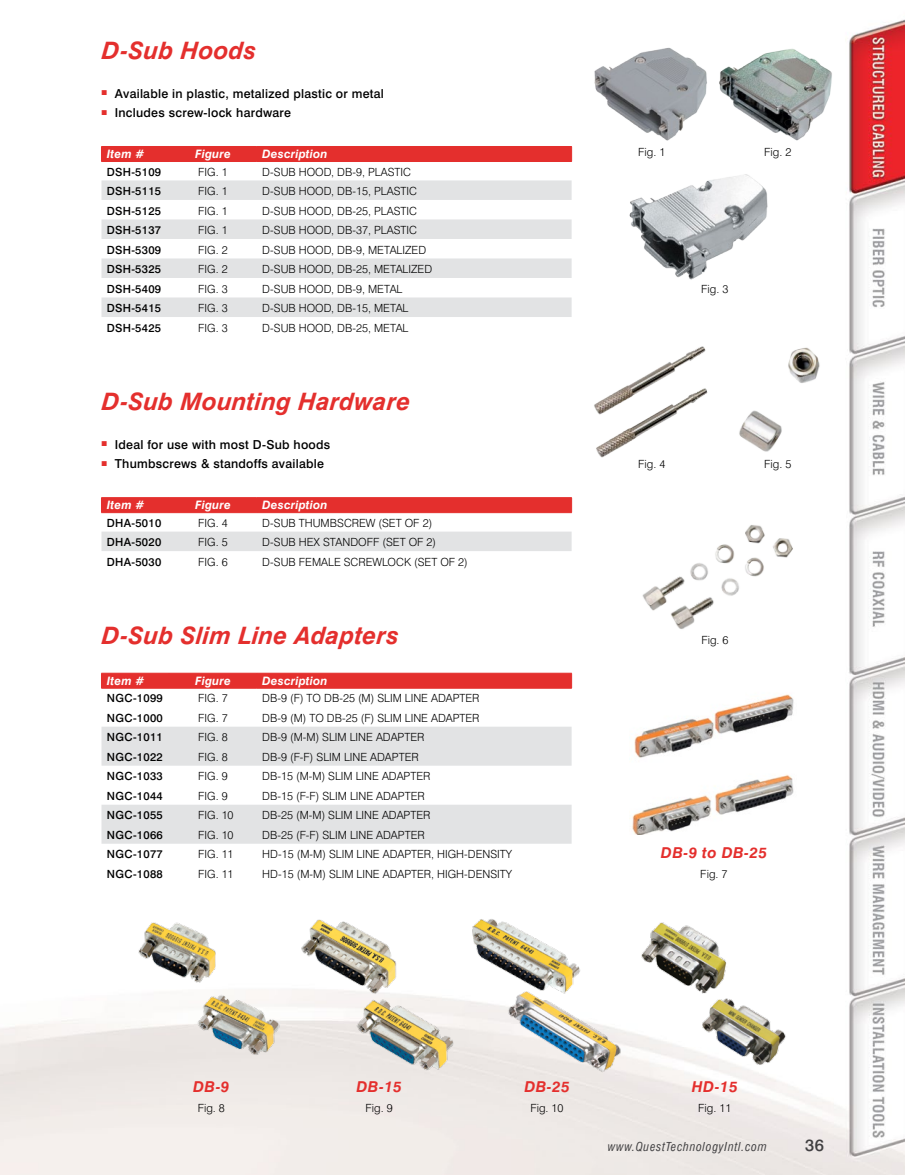
<style>
.page{position:relative;width:905px;height:1175px;background:#fff}
.page>*{position:absolute;margin:0;border:0;box-sizing:border-box;transform-origin:0 0}
.t1{font:italic 700 24px "Swiss 721 BT";color:#e42f2d}
.t2{font:500 16.5px "Swiss 721 BT";color:#414042}
.t3{font:italic 700 15px "Swiss 721 BT";letter-spacing:.025em;color:#e42f2d}
.t4{font:500 12.3px "Swiss 721 BT";letter-spacing:.02em;color:#000}
.t5{font:italic condensed 12px "Swiss 721 BT";letter-spacing:.06em;color:#414042}
.t6{font:italic 700 11.7px "Swiss 721 BT";letter-spacing:.015em;color:#fff}
.t7{font:300 11.25px "Swiss 721 BT";color:#000}
.t8{font:500 11.25px "Swiss 721 BT";letter-spacing:.025em;color:#000}
</style>
<div class="page">
<img style="left:0;top:19px;width:904px;height:1155px">
<svg style="left:101px;top:180px;width:470px;height:137px;fill:#e2e3e4"></svg>
<div style="left:101px;top:146px;width:471px;height:15px;background:#e42f2d"></div>
<hr style="left:101px;top:161px;width:68px;height:1px;background:#e42f2d">
<hr style="left:169px;top:161px;width:88px;height:1px;background:#e42f2d">
<hr style="left:257px;top:161px;width:315px;height:1px;background:#e42f2d">
<svg style="left:101px;top:726px;width:470px;height:117px;fill:#e2e3e4"></svg>
<div style="left:101px;top:673px;width:471px;height:15px;background:#e42f2d"></div>
<hr style="left:101px;top:688px;width:68px;height:1px;background:#e42f2d">
<hr style="left:169px;top:688px;width:88px;height:1px;background:#e42f2d">
<hr style="left:257px;top:688px;width:315px;height:1px;background:#e42f2d">
<div style="left:101px;top:531px;width:470px;height:20px;background:#e2e3e4"></div>
<div style="left:101px;top:497px;width:471px;height:15px;background:#e42f2d"></div>
<hr style="left:101px;top:512px;width:68px;height:1px;background:#e42f2d">
<hr style="left:169px;top:512px;width:88px;height:1px;background:#e42f2d">
<hr style="left:257px;top:512px;width:315px;height:1px;background:#e42f2d">
<img style="left:630px;top:681px;width:166px;height:153px">
<img style="left:588px;top:40px;width:126px;height:106px">
<img style="left:580px;top:336px;width:139px;height:129px">
<img style="left:703px;top:315px;width:145px;height:144px">
<img style="left:629px;top:490px;width:178px;height:150px">
<img style="left:714px;top:40px;width:126px;height:109px">
<img style="left:622px;top:168px;width:156px;height:118px">
<img style="left:301px;top:917px;width:154px;height:155px">
<img style="left:468px;top:917px;width:155px;height:155px">
<img style="left:636px;top:917px;width:155px;height:155px">
<img style="left:133px;top:917px;width:155px;height:155px">
<h1 class="t1" style="left:101px;top:35px;width:159px">D-Sub Hoods</h1>
<p class="t4" style="left:101px;top:86px;width:284px"><sup>■</sup> Available in plastic, metalized plastic or metal</p>
<p class="t4" style="left:101px;top:105px;width:191px"><sup>■</sup> Includes screw-lock hardware</p>
<p class="t6" style="left:107px;top:146px;width:39px">Item #</p>
<p class="t6" style="left:195px;top:146px;width:37px">Figure</p>
<p class="t6" style="left:262px;top:146px;width:67px">Description</p>
<p class="t8" style="left:107px;top:165px;width:56px">DSH-5109</p>
<p class="t7" style="left:198px;top:165px;width:31px">FIG. 1</p>
<p class="t7" style="left:262px;top:165px;width:150px">D-SUB HOOD, DB-9, PLASTIC</p>
<p class="t8" style="left:107px;top:184px;width:56px">DSH-5115</p>
<p class="t7" style="left:198px;top:184px;width:31px">FIG. 1</p>
<p class="t7" style="left:262px;top:184px;width:156px">D-SUB HOOD, DB-15, PLASTIC</p>
<p class="t8" style="left:107px;top:204px;width:56px">DSH-5125</p>
<p class="t7" style="left:198px;top:204px;width:31px">FIG. 1</p>
<p class="t7" style="left:262px;top:204px;width:156px">D-SUB HOOD, DB-25, PLASTIC</p>
<p class="t8" style="left:107px;top:223px;width:56px">DSH-5137</p>
<p class="t7" style="left:198px;top:223px;width:31px">FIG. 1</p>
<p class="t7" style="left:262px;top:223px;width:156px">D-SUB HOOD, DB-37, PLASTIC</p>
<p class="t8" style="left:107px;top:243px;width:56px">DSH-5309</p>
<p class="t7" style="left:198px;top:243px;width:31px">FIG. 2</p>
<p class="t7" style="left:262px;top:243px;width:165px">D-SUB HOOD, DB-9, METALIZED</p>
<p class="t8" style="left:107px;top:262px;width:56px">DSH-5325</p>
<p class="t7" style="left:198px;top:262px;width:31px">FIG. 2</p>
<p class="t7" style="left:262px;top:262px;width:171px">D-SUB HOOD, DB-25, METALIZED</p>
<p class="t8" style="left:107px;top:282px;width:56px">DSH-5409</p>
<p class="t7" style="left:198px;top:282px;width:31px">FIG. 3</p>
<p class="t7" style="left:262px;top:282px;width:142px">D-SUB HOOD, DB-9, METAL</p>
<p class="t8" style="left:107px;top:301px;width:56px">DSH-5415</p>
<p class="t7" style="left:198px;top:301px;width:31px">FIG. 3</p>
<p class="t7" style="left:262px;top:301px;width:148px">D-SUB HOOD, DB-15, METAL</p>
<p class="t8" style="left:107px;top:321px;width:56px">DSH-5425</p>
<p class="t7" style="left:198px;top:321px;width:31px">FIG. 3</p>
<p class="t7" style="left:262px;top:321px;width:148px">D-SUB HOOD, DB-25, METAL</p>
<h1 class="t1" style="left:101px;top:386px;width:313px">D-Sub Mounting Hardware</h1>
<p class="t4" style="left:101px;top:437px;width:230px"><sup>■</sup> Ideal for use with most D-Sub hoods</p>
<p class="t4" style="left:101px;top:456px;width:224px"><sup>■</sup> Thumbscrews &amp; standoffs available</p>
<p class="t6" style="left:107px;top:497px;width:39px">Item #</p>
<p class="t6" style="left:195px;top:497px;width:37px">Figure</p>
<p class="t6" style="left:262px;top:497px;width:67px">Description</p>
<p class="t8" style="left:107px;top:516px;width:56px">DHA-5010</p>
<p class="t7" style="left:198px;top:516px;width:31px">FIG. 4</p>
<p class="t7" style="left:262px;top:516px;width:171px">D-SUB THUMBSCREW (SET OF 2)</p>
<p class="t8" style="left:107px;top:535px;width:56px">DHA-5020</p>
<p class="t7" style="left:198px;top:535px;width:31px">FIG. 5</p>
<p class="t7" style="left:262px;top:535px;width:175px">D-SUB HEX STANDOFF (SET OF 2)</p>
<p class="t8" style="left:107px;top:555px;width:56px">DHA-5030</p>
<p class="t7" style="left:198px;top:555px;width:31px">FIG. 6</p>
<p class="t7" style="left:262px;top:555px;width:207px">D-SUB FEMALE SCREWLOCK (SET OF 2)</p>
<h1 class="t1" style="left:101px;top:620px;width:301px">D-Sub Slim Line Adapters</h1>
<p class="t6" style="left:107px;top:673px;width:39px">Item #</p>
<p class="t6" style="left:195px;top:673px;width:37px">Figure</p>
<p class="t6" style="left:262px;top:673px;width:67px">Description</p>
<p class="t8" style="left:107px;top:691px;width:57px">NGC-1099</p>
<p class="t7" style="left:198px;top:691px;width:31px">FIG. 7</p>
<p class="t7" style="left:262px;top:691px;width:219px">DB-9 (F) TO DB-25 (M) SLIM LINE ADAPTER</p>
<p class="t8" style="left:107px;top:711px;width:57px">NGC-1000</p>
<p class="t7" style="left:198px;top:711px;width:31px">FIG. 7</p>
<p class="t7" style="left:262px;top:711px;width:219px">DB-9 (M) TO DB-25 (F) SLIM LINE ADAPTER</p>
<p class="t8" style="left:107px;top:730px;width:57px">NGC-1011</p>
<p class="t7" style="left:198px;top:730px;width:31px">FIG. 8</p>
<p class="t7" style="left:262px;top:730px;width:164px">DB-9 (M-M) SLIM LINE ADAPTER</p>
<p class="t8" style="left:107px;top:750px;width:57px">NGC-1022</p>
<p class="t7" style="left:198px;top:750px;width:31px">FIG. 8</p>
<p class="t7" style="left:262px;top:750px;width:158px">DB-9 (F-F) SLIM LINE ADAPTER</p>
<p class="t8" style="left:107px;top:769px;width:57px">NGC-1033</p>
<p class="t7" style="left:198px;top:769px;width:31px">FIG. 9</p>
<p class="t7" style="left:262px;top:769px;width:170px">DB-15 (M-M) SLIM LINE ADAPTER</p>
<p class="t8" style="left:107px;top:789px;width:57px">NGC-1044</p>
<p class="t7" style="left:198px;top:789px;width:31px">FIG. 9</p>
<p class="t7" style="left:262px;top:789px;width:164px">DB-15 (F-F) SLIM LINE ADAPTER</p>
<p class="t8" style="left:107px;top:808px;width:57px">NGC-1055</p>
<p class="t7" style="left:198px;top:808px;width:37px">FIG. 10</p>
<p class="t7" style="left:262px;top:808px;width:170px">DB-25 (M-M) SLIM LINE ADAPTER</p>
<p class="t8" style="left:107px;top:828px;width:57px">NGC-1066</p>
<p class="t7" style="left:198px;top:828px;width:37px">FIG. 10</p>
<p class="t7" style="left:262px;top:828px;width:164px">DB-25 (F-F) SLIM LINE ADAPTER</p>
<p class="t8" style="left:107px;top:847px;width:57px">NGC-1077</p>
<p class="t7" style="left:198px;top:847px;width:37px">FIG. 11</p>
<p class="t7" style="left:262px;top:847px;width:251px">HD-15 (M-M) SLIM LINE ADAPTER, HIGH-DENSITY</p>
<p class="t8" style="left:107px;top:867px;width:57px">NGC-1088</p>
<p class="t7" style="left:198px;top:867px;width:37px">FIG. 11</p>
<p class="t7" style="left:262px;top:867px;width:251px">HD-15 (M-M) SLIM LINE ADAPTER, HIGH-DENSITY</p>
<p class="t7" style="left:638px;top:145px;width:29px">Fig. 1</p>
<p class="t7" style="left:764px;top:145px;width:29px">Fig. 2</p>
<p class="t7" style="left:701px;top:282px;width:29px">Fig. 3</p>
<p class="t7" style="left:638px;top:457px;width:29px">Fig. 4</p>
<p class="t7" style="left:764px;top:457px;width:29px">Fig. 5</p>
<p class="t7" style="left:701px;top:633px;width:29px">Fig. 6</p>
<h3 class="t3" style="left:661px;top:844px;width:107px">DB-9 to DB-25</h3>
<p class="t7" style="left:700px;top:867px;width:29px">Fig. 7</p>
<h3 class="t3" style="left:193px;top:1078px;width:38px">DB-9</h3>
<p class="t7" style="left:198px;top:1101px;width:29px">Fig. 8</p>
<h3 class="t3" style="left:356px;top:1078px;width:47px">DB-15</h3>
<p class="t7" style="left:365px;top:1101px;width:29px">Fig. 9</p>
<h3 class="t3" style="left:524px;top:1078px;width:47px">DB-25</h3>
<p class="t7" style="left:530px;top:1101px;width:35px">Fig. 10</p>
<h3 class="t3" style="left:692px;top:1078px;width:47px">HD-15</h3>
<p class="t7" style="left:698px;top:1101px;width:35px">Fig. 11</p>
<p class="t5" style="left:608px;top:1139px;width:160px">www.QuestTechnologyIntl.com</p>
<h2 class="t2" style="left:805px;top:1135px;width:20px">36</h2>
</div>
